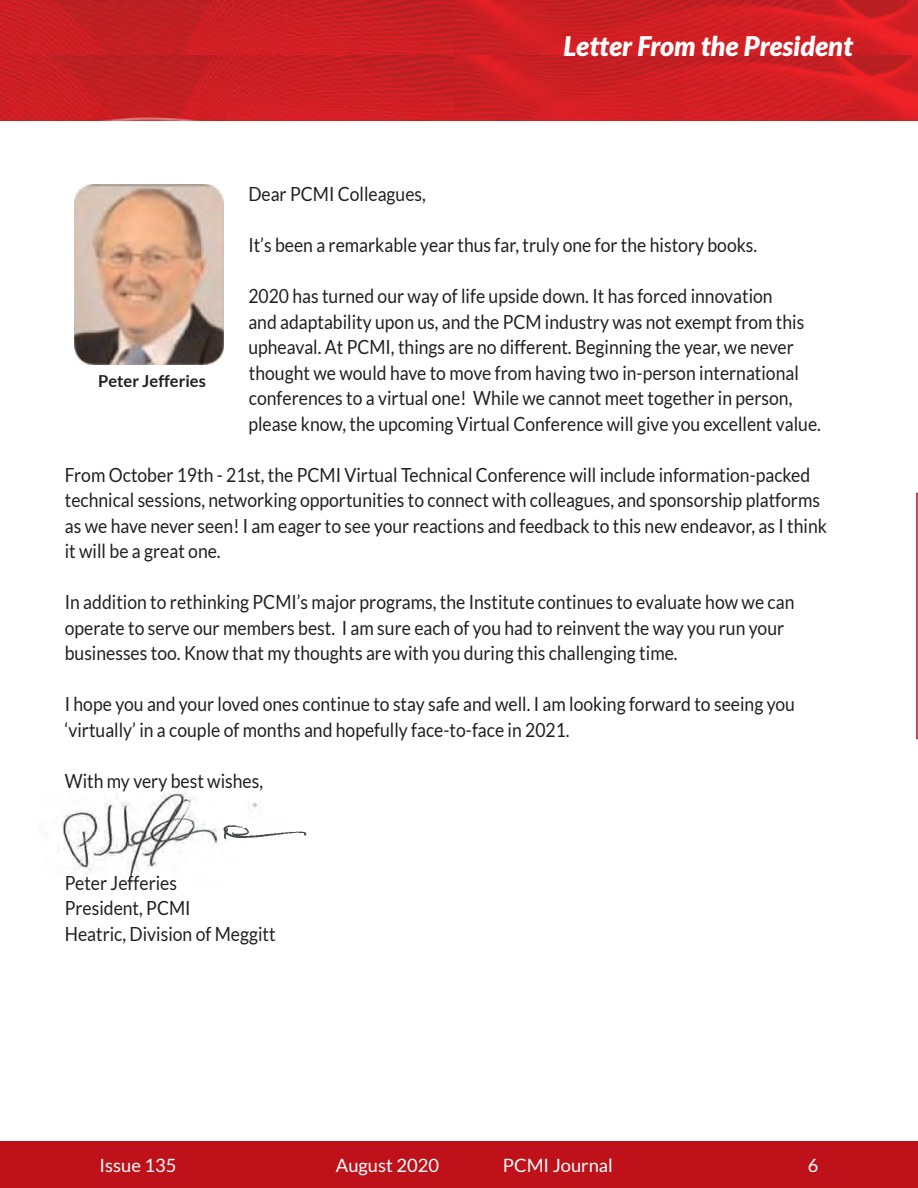
<style>
.page{position:relative;width:918px;height:1188px;background:#fff}
.page>*{position:absolute;margin:0;border:0;box-sizing:border-box;transform-origin:0 0}
.t1{font:italic 900 27px "Lato";color:#fff}
.t2{font:19.5px/25.5px "Lato";color:#231f20;scale:.9 1}
.t3{font:18.3px "Lato";color:#fff}
.t4{font:700 16.5px "Lato";color:#231f20}
</style>
<div class="page">
<div style="left:0;top:1141px;width:918px;height:47px;background:#be1119"></div>
<img style="left:0;top:0;width:918px;height:56px">
<img style="left:0;top:56px;width:918px;height:64px">
<svg style="left:916px;top:493px;width:2px;height:246px"></svg>
<img style="left:61px;top:787px;width:197px;height:37px">
<img style="left:61px;top:824px;width:246px;height:60px">
<img style="left:75px;top:184px;width:148px;height:180px">
<p class="t1" style="left:563px;top:31px;width:291px">Letter From the President</p>
<p class="t2" style="left:248px;top:181px;width:199px">Dear PCMI Colleagues,</p>
<p class="t2" style="left:248px;top:232px;width:567px">It’s been a remarkable year thus far, truly one for the history books.</p>
<p class="t2" style="left:248px;top:283px;width:638px">2020 has turned our way of life upside down. It has forced innovation<br>and adaptability upon us, and the PCM industry was not exempt from this upheaval. At PCMI, things are no different. Beginning the year, we never thought we would have to move from having two in-person international conferences to a virtual one! While we cannot meet together in person, please know, the upcoming Virtual Conference will give you excellent value.</p>
<p class="t2" style="left:65px;top:462px;width:848px">From October 19th - 21st, the PCMI Virtual Technical Conference will include information-packed technical sessions, networking opportunities to connect with colleagues, and sponsorship platforms as we have never seen! I am eager to see your reactions and feedback to this new endeavor, as I think it will be a great one.</p>
<p class="t2" style="left:65px;top:589px;width:812px">In addition to rethinking PCMI’s major programs, the Institute continues to evaluate how we can operate to serve our members best. I am sure each of you had to reinvent the way you run your businesses too. Know that my thoughts are with you during this challenging time.</p>
<p class="t2" style="left:65px;top:691px;width:813px">I hope you and your loved ones continue to stay safe and well. I am looking forward to seeing you ‘virtually’ in a couple of months and hopefully face-to-face in 2021.</p>
<p class="t2" style="left:65px;top:768px;width:222px">With my very best wishes,</p>
<p class="t4" style="left:98px;top:372px;width:109px">Peter Jefferies</p>
<p class="t2" style="left:65px;top:870px;width:126px">Peter Jefferies</p>
<p class="t2" style="left:65px;top:895px;width:141px">President, PCMI</p>
<p class="t2" style="left:65px;top:921px;width:236px">Heatric, Division of Meggitt</p>
<p class="t3" style="left:100px;top:1155px;width:78px">Issue 135</p>
<p class="t3" style="left:336px;top:1155px;width:105px">August 2020</p>
<p class="t3" style="left:503px;top:1155px;width:112px">PCMI Journal</p>
<p class="t3" style="left:808px;top:1155px;width:12px">6</p>
</div>
